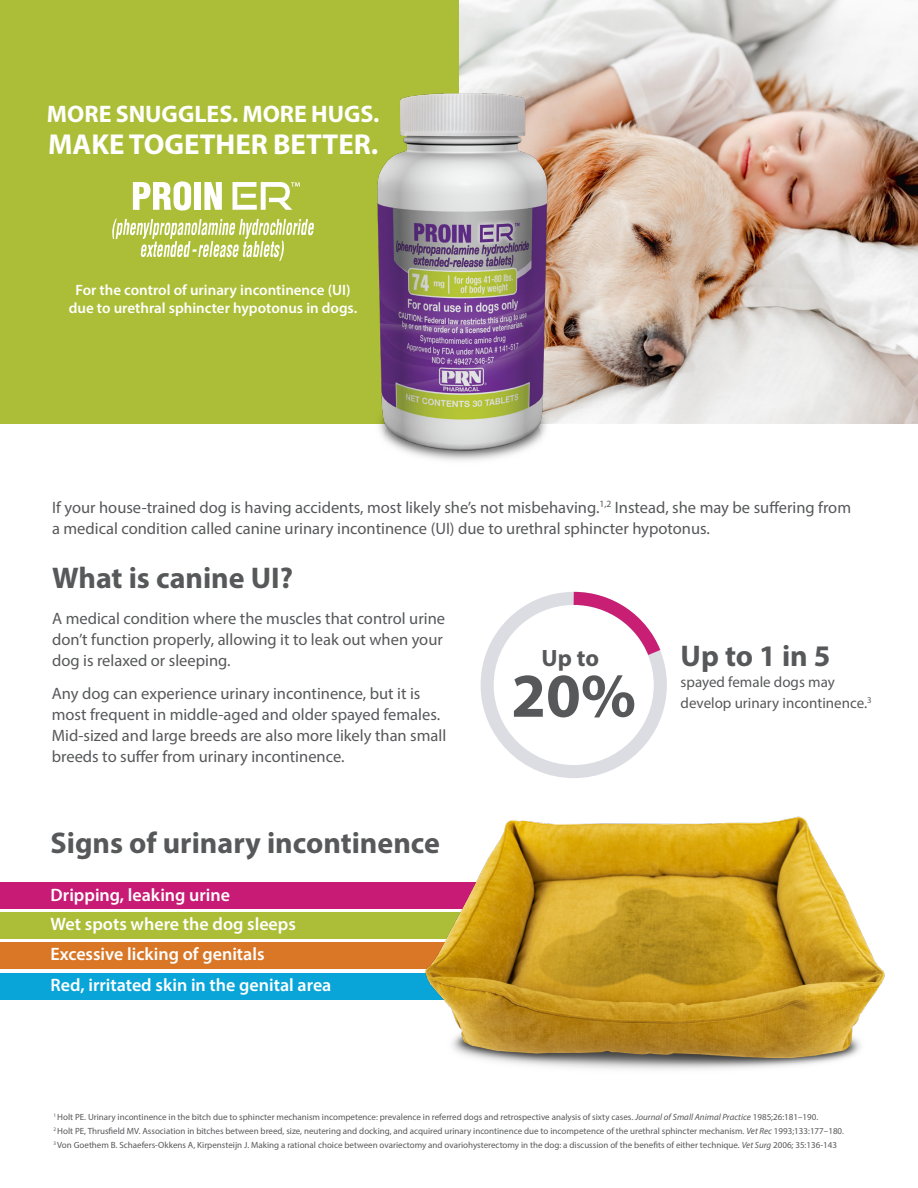
<style>
.page{position:relative;width:918px;height:1188px;background:#fff}
.page>*{position:absolute;margin:0;border:0;box-sizing:border-box;transform-origin:0 0}
.t1{font:700 62.7px "Myriad Pro";color:#57585a}
.t2{font:700 30px "Myriad Pro";color:#57585a}
.t3{font:700 28.8px "Myriad Pro";color:#fff}
.t4{font:700 24px "Myriad Pro";color:#fff}
.t5{font:700 23.7px "Myriad Pro";color:#57585a}
.t6{font:600 18px "Myriad Pro";color:#fff}
.t7{font:16.5px/21px "Myriad Pro";color:#57585a}
.t8{font:600 15px/18px "Myriad Pro";color:#fff;text-align:center}
.t9{font:15px/21px "Myriad Pro";color:#57585a}
.t10{font:9px "Myriad Pro";color:#57585a}
.s1{font-style:italic}
</style>
<div class="page">
<img style="left:459px;top:1px;width:459px;height:422px">
<div style="left:0;top:0;width:459px;height:423px;background:#acbe37"></div>
<div style="left:481px;top:592px;width:186px;height:186px;border:13px solid #dcdce3;border-radius:50%"></div>
<svg style="left:561px;top:591px;width:105px;height:79px"></svg>
<img style="left:358px;top:85px;width:206px;height:376px">
<div style="left:0;top:882px;width:481px;height:27px;background:#c71b75"></div>
<div style="left:0;top:912px;width:474px;height:27px;background:#acbe37"></div>
<div style="left:0;top:943px;width:474px;height:26px;background:#d97727"></div>
<div style="left:0;top:973px;width:474px;height:26px;background:#0aa5d8"></div>
<img style="left:384px;top:762px;width:501px;height:308px">
<svg style="left:133px;top:181px;width:58px;height:30px"></svg>
<div style="left:195px;top:182px;width:6px;height:28px;background:#fff"></div>
<svg style="left:204px;top:182px;width:18px;height:28px"></svg>
<svg style="left:233px;top:182px;width:67px;height:28px"></svg>
<svg style="left:112px;top:219px;width:202px;height:42px"></svg>
<p class="t4" style="left:47px;top:99px;width:334px">MORE SNUGGLES. MORE HUGS.</p>
<p class="t3" style="left:48px;top:125px;width:332px">MAKE TOGETHER BETTER.</p>
<p class="t8" style="left:69px;top:281px;width:290px">For the control of urinary incontinence (UI) due to urethral sphincter hypotonus in dogs.</p>
<p class="t7" style="left:52px;top:496px;width:801px">If your house-trained dog is having accidents, most likely she’s not misbehaving.<sup>1,2</sup> Instead, she may be suffering from a medical condition called canine urinary incontinence (UI) due to urethral sphincter hypotonus.</p>
<p class="t2" style="left:52px;top:558px;width:243px">What is canine UI?</p>
<p class="t7" style="left:52px;top:608px;width:395px">A medical condition where the muscles that control urine don’t function properly, allowing it to leak out when your dog is relaxed or sleeping.</p>
<p class="t7" style="left:52px;top:683px;width:396px">Any dog can experience urinary incontinence, but it is most frequent in middle-aged and older spayed females.<br>Mid-sized and large breeds are also more likely than small breeds to suffer from urinary incontinence.</p>
<p class="t2" style="left:51px;top:823px;width:391px">Signs of urinary incontinence</p>
<p class="t6" style="left:51px;top:883px;width:181px">Dripping, leaking urine</p>
<p class="t6" style="left:51px;top:913px;width:247px">Wet spots where the dog sleeps</p>
<p class="t6" style="left:51px;top:943px;width:215px">Excessive licking of genitals</p>
<p class="t6" style="left:51px;top:974px;width:282px">Red, irritated skin in the genital area</p>
<p class="t5" style="left:542px;top:643px;width:59px">Up to</p>
<p class="t1" style="left:511px;top:655px;width:126px">20%</p>
<p class="t2" style="left:681px;top:637px;width:151px">Up to 1 in 5</p>
<p class="t9" style="left:681px;top:671px;width:193px">spayed female dogs may develop urinary incontinence.<sup>3</sup></p>
<p class="t10" style="left:54px;top:1112px;width:766px"><sup>1</sup> Holt PE. Urinary incontinence in the bitch due to sphincter mechanism incompetence: prevalence in referred dogs and retrospective analysis of sixty cases. <span class="s1">Journal of Small Animal Practice</span> 1985;26:181–190.</p>
<p class="t10" style="left:54px;top:1125px;width:792px"><sup>2</sup> Holt PE, Thrusfield MV. Association in bitches between breed, size, neutering and docking, and acquired urinary incontinence due to incompetence of the urethral sphincter mechanism. <span class="s1">Vet Rec</span> 1993;133:177–180.</p>
<p class="t10" style="left:54px;top:1140px;width:785px"><sup>3</sup> Von Goethem B. Schaefers-Okkens A, Kirpensteijn J. Making a rational choice between ovariectomy and ovariohysterectomy in the dog: a discussion of the benefits of either technique. <span class="s1">Vet Surg</span> 2006; 35:136-143</p>
</div>
